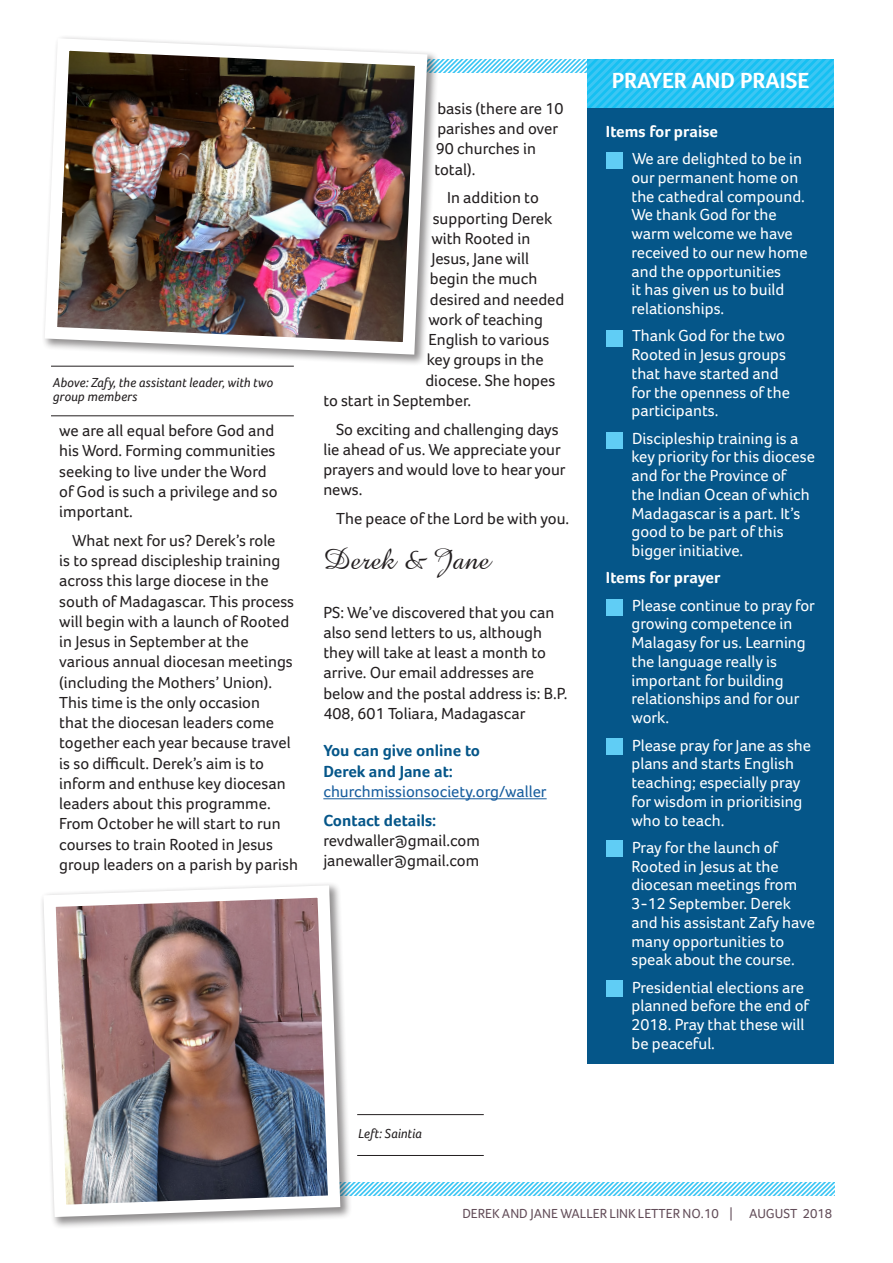
<style>
.page{position:relative;width:893px;height:1263px;background:#fff}
.page>*{position:absolute;margin:0;border:0;box-sizing:border-box;transform-origin:0 0}
.Signature{font:30px "Amazone BT";color:#231f20}
.Prayer_header{font:700 22.5px "Foco";color:#fff}
.Body_text{font:16.5px/20.2px "Foco";color:#231f20}
.Prayer_points{font:16.5px/18.8px "Foco";color:#fff}
.Body_headline{font:700 16.5px/20.2px "Foco";color:#055689}
.Body_headline-2{font:16.5px/20.2px "Foco";color:#231f20}
.Prayer_points-2{font:700 16.5px "Foco";color:#fff}
.t1{font:italic 13.5px/13.5px "Foco";color:#231f20}
.t2{font:13.5px "Foco";color:#624c58}
.s1{font-weight:400;color:#175d9e}
.s2{font-weight:700;color:#055689}
</style>
<div class="page">
<hr style="left:323px;top:798px;width:224px;height:1px;background:#175d9e">
<svg style="left:353px;top:1183px;width:482px;height:13px"></svg>
<div style="left:587px;top:108px;width:246px;height:956px;background:#055689"></div>
<svg style="left:439px;top:60px;width:394px;height:48px"></svg>
<div style="left:606px;top:153px;width:16px;height:16px;background:#60cdf5"></div>
<div style="left:606px;top:330px;width:16px;height:16px;background:#60cdf5"></div>
<div style="left:606px;top:432px;width:16px;height:17px;background:#60cdf5"></div>
<div style="left:606px;top:599px;width:16px;height:17px;background:#60cdf5"></div>
<div style="left:606px;top:738px;width:16px;height:16px;background:#60cdf5"></div>
<div style="left:606px;top:840px;width:16px;height:16px;background:#60cdf5"></div>
<div style="left:606px;top:980px;width:16px;height:16px;background:#60cdf5"></div>
<div style="left:41px;top:34px;width:398px;height:333px;background:#231f20;opacity:.5"></div>
<img style="left:41px;top:34px;width:393px;height:327px">
<hr style="left:51px;top:415px;width:243px;height:1px;background:#231f20">
<hr style="left:51px;top:366px;width:243px;height:1px;background:#231f20">
<div style="left:40px;top:881px;width:313px;height:348px;background:#231f20;opacity:.5"></div>
<img style="left:40px;top:881px;width:307px;height:342px">
<hr style="left:357px;top:1155px;width:127px;height:1px;background:#231f20">
<hr style="left:357px;top:1114px;width:127px;height:1px;background:#231f20">
<p class="t1" style="left:53px;top:376px;width:222px">Above: Zafy, the assistant leader, with two group members</p>
<p class="Body_text" style="left:59px;top:420px;width:220px">we are all equal before God and his Word. Forming communities seeking to live under the Word of God is such a privilege and so important.</p>
<p class="Body_text" style="left:59px;top:530px;width:240px;text-indent:13px">What next for us? Derek’s role<br>is to spread discipleship training across this large diocese in the south of Madagascar. This process will begin with a launch of Rooted in Jesus in September at the various annual diocesan meetings (including the Mothers’ Union).<br>This time is the only occasion<br>that the diocesan leaders come together each year because travel is so difficult. Derek’s aim is to inform and enthuse key diocesan leaders about this programme.<br>From October he will start to run courses to train Rooted in Jesus group leaders on a parish by parish</p>
<p class="Body_text" style="left:434px;top:98px;width:131px">basis (there are 10 parishes and over<br>90 churches in total).</p>
<p class="Body_text" style="left:447px;top:188px;width:93px">In addition to</p>
<p class="Body_text" style="left:433px;top:208px;width:121px">supporting Derek</p>
<p class="Body_text" style="left:431px;top:228px;width:100px">with Rooted in</p>
<p class="Body_text" style="left:431px;top:248px;width:99px">Jesus, Jane will</p>
<p class="Body_text" style="left:430px;top:269px;width:109px">begin the much</p>
<p class="Body_text" style="left:430px;top:289px;width:136px">desired and needed</p>
<p class="Body_text" style="left:428px;top:309px;width:116px">work of teaching</p>
<p class="Body_text" style="left:428px;top:329px;width:122px">English to various</p>
<p class="Body_text" style="left:427px;top:350px;width:118px">key groups in the</p>
<p class="Body_text" style="left:425px;top:370px;width:131px">diocese. She hopes</p>
<p class="Body_text" style="left:323px;top:390px;width:149px">to start in September.</p>
<p class="Body_text" style="left:323px;top:419px;width:244px;text-indent:13px">So exciting and challenging days lie ahead of us. We appreciate your prayers and would love to hear your news.</p>
<p class="Body_text" style="left:336px;top:508px;width:235px">The peace of the Lord be with you.</p>
<p class="Signature" style="left:323px;top:542px;width:168px">Derek &amp; Jane</p>
<p class="Body_text" style="left:323px;top:602px;width:246px">PS: We’ve discovered that you can also send letters to us, although they will take at least a month to arrive. Our email addresses are below and the postal address is: B.P.<br>408, 601 Toliara, Madagascar</p>
<p class="Body_headline" style="left:323px;top:740px;width:225px">You can give online to<br>Derek and Jane at: <span class="s1">churchmissionsociety.org/waller</span></p>
<p class="Body_headline-2" style="left:323px;top:810px;width:158px"><span class="s2">Contact details: </span>revdwaller@gmail.com janewaller@gmail.com</p>
<p class="Prayer_header" style="left:612px;top:67px;width:199px">PRAYER AND PRAISE</p>
<p class="Prayer_points-2" style="left:606px;top:122px;width:113px">Items for praise</p>
<p class="Prayer_points" style="left:631px;top:149px;width:178px">We are delighted to be in our permanent home on the cathedral compound.<br>We thank God for the warm welcome we have received to our new home and the opportunities<br>it has given us to build relationships.</p>
<p class="Prayer_points" style="left:631px;top:326px;width:160px">Thank God for the two<br>Rooted in Jesus groups that have started and for the openness of the participants.</p>
<p class="Prayer_points" style="left:631px;top:429px;width:185px">Discipleship training is a key priority for this diocese and for the Province of<br>the Indian Ocean of which<br>Madagascar is a part. It’s good to be part of this bigger initiative.</p>
<p class="Prayer_points-2" style="left:606px;top:568px;width:116px">Items for prayer</p>
<p class="Prayer_points" style="left:631px;top:596px;width:185px">Please continue to pray for growing competence in<br>Malagasy for us. Learning the language really is important for building relationships and for our work.</p>
<p class="Prayer_points" style="left:631px;top:735px;width:181px">Please pray for Jane as she plans and starts English teaching; especially pray for wisdom in prioritising who to teach.</p>
<p class="Prayer_points" style="left:631px;top:838px;width:185px">Pray for the launch of<br>Rooted in Jesus at the diocesan meetings from<br>3-12 September. Derek and his assistant Zafy have many opportunities to speak about the course.</p>
<p class="Prayer_points" style="left:631px;top:977px;width:179px">Presidential elections are planned before the end of<br>2018. Pray that these will be peaceful.</p>
<p class="t1" style="left:358px;top:1127px;width:65px">Left: Saintia</p>
<p class="t2" style="left:462px;top:1206px;width:371px">DEREK AND JANE WALLER LINK LETTER NO.10 | AUGUST 2018</p>
</div>
